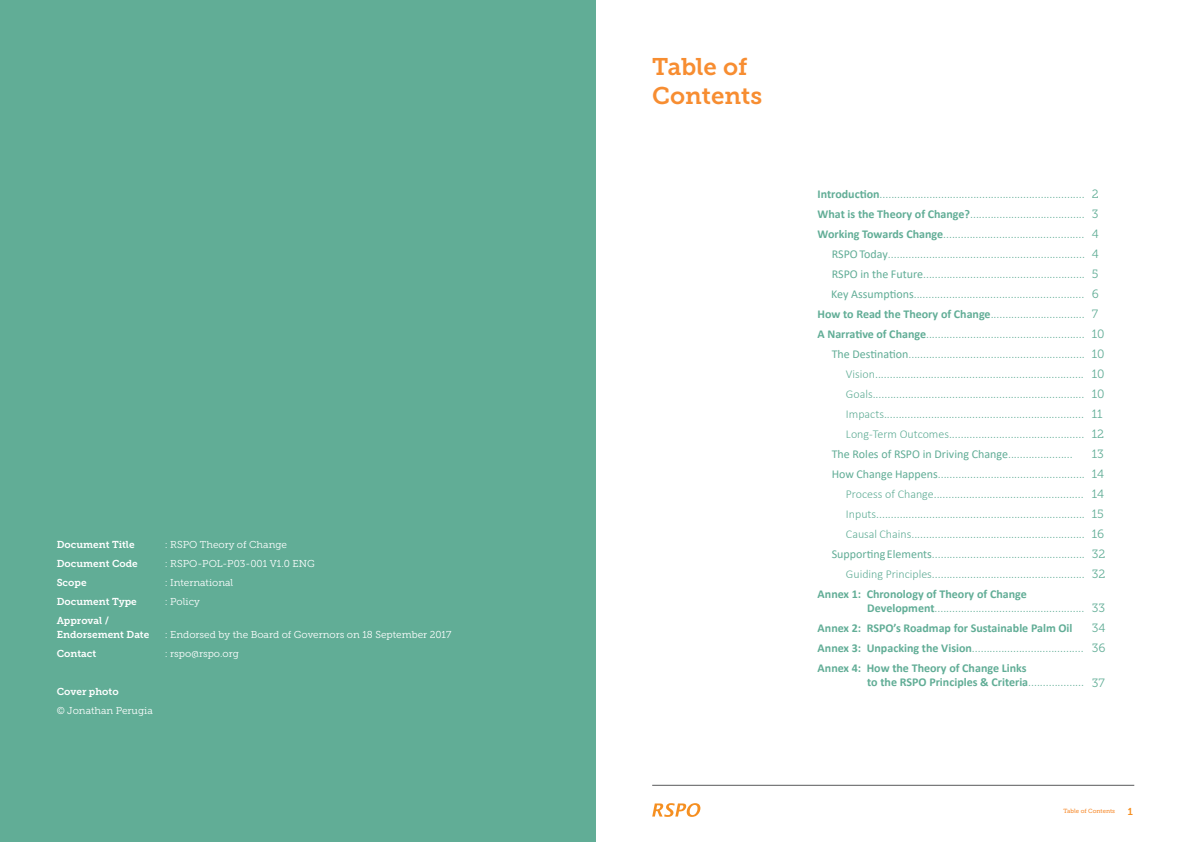
<style>
.page{position:relative;width:1191px;height:842px;background:#fff}
.page>*{position:absolute;margin:0;border:0;box-sizing:border-box;transform-origin:0 0}
.t1{font:24px/28.8px "Museo Slab 700";color:#f78d31}
.t2{font:300 12px/14.4px "Calibri";color:#61ad96}
.t3{font:700 12px/20px "Calibri";color:#61ad96}
.t4{font:12px "Calibri";color:#61ad96}
.t5{font:12px/20px "Museo Slab 300";color:#61ad96}
.t6{font:10px "Museo Slab 300";color:#fff}
.t7{font:10px/14px "Museo Slab 700";color:#fff}
.t8{font:10px "Museo Slab 700";color:#f58f21}
.t9{font:6px "Museo Slab 500";color:#f78d31}
.s1{font-weight:700}
.s2{font-weight:400}
.s3{font-weight:300}
</style>
<div class="page">
<svg style="left:652px;top:803px;width:48px;height:14px"></svg>
<hr style="left:652px;top:785px;width:482px;height:1px;background:#58595b">
<div style="left:0;top:0;width:595px;height:842px;background:#61ad96"></div>
<p class="t7" style="left:57px;top:537px;width:79px">Document Title</p>
<p class="t6" style="left:165px;top:539px;width:124px">: RSPO Theory of Change</p>
<p class="t7" style="left:57px;top:556px;width:83px">Document Code</p>
<p class="t6" style="left:165px;top:558px;width:151px">: RSPO-POL-P03-001 V1.0 ENG</p>
<p class="t7" style="left:57px;top:575px;width:31px">Scope</p>
<p class="t6" style="left:165px;top:577px;width:70px">: International</p>
<p class="t7" style="left:57px;top:594px;width:82px">Document Type</p>
<p class="t6" style="left:165px;top:596px;width:37px">: Policy</p>
<p class="t7" style="left:57px;top:613px;width:94px">Approval /<br>Endorsement Date</p>
<p class="t6" style="left:165px;top:629px;width:288px">: Endorsed by the Board of Governors on 18 September 2017</p>
<p class="t7" style="left:57px;top:646px;width:41px">Contact</p>
<p class="t6" style="left:165px;top:648px;width:76px">: rspo@rspo.org</p>
<p class="t7" style="left:57px;top:684px;width:63px">Cover photo</p>
<p class="t6" style="left:57px;top:705px;width:98px">© Jonathan Perugia</p>
<h1 class="t1" style="left:652px;top:52px;width:111px">Table of<br>Contents</h1>
<p class="t2" style="left:817px;top:186px;width:268px"><span class="s1">Introduction</span>......................................................................</p>
<p class="t2" style="left:817px;top:206px;width:269px"><span class="s1">What is the Theory of Change?</span>.......................................</p>
<p class="t2" style="left:817px;top:226px;width:268px"><span class="s1">Working Towards Change</span>................................................</p>
<p class="t2" style="left:831px;top:246px;width:255px"><span class="s2">RSPO Today</span>...................................................................</p>
<p class="t2" style="left:831px;top:266px;width:255px"><span class="s2">RSPO in the Future</span>.......................................................</p>
<p class="t2" style="left:831px;top:286px;width:255px"><span class="s2">Key Assumptions</span>..........................................................</p>
<p class="t2" style="left:817px;top:306px;width:269px"><span class="s1">How to Read the Theory of Change</span>................................</p>
<p class="t2" style="left:817px;top:326px;width:268px"><span class="s1">A Narrative of Change</span>......................................................</p>
<p class="t2" style="left:831px;top:346px;width:255px"><span class="s2">The Destination</span>............................................................</p>
<p class="t2" style="left:846px;top:366px;width:239px">Vision.......................................................................</p>
<p class="t2" style="left:846px;top:386px;width:240px">Goals........................................................................</p>
<p class="t2" style="left:846px;top:406px;width:239px">Impacts....................................................................</p>
<p class="t2" style="left:846px;top:426px;width:240px">Long-Term Outcomes..............................................</p>
<p class="t4" style="left:831px;top:445px;width:242px">The Roles of RSPO in Driving Change<span class="s3">......................</span></p>
<p class="t2" style="left:831px;top:466px;width:254px"><span class="s2">How Change Happens</span>..................................................</p>
<p class="t2" style="left:846px;top:486px;width:239px">Process of Change...................................................</p>
<p class="t2" style="left:846px;top:506px;width:240px">Inputs.......................................................................</p>
<p class="t2" style="left:846px;top:526px;width:240px">Causal Chains...........................................................</p>
<p class="t2" style="left:832px;top:546px;width:254px"><span class="s2">Supporting Elements</span>....................................................</p>
<p class="t2" style="left:846px;top:566px;width:240px">Guiding Principles....................................................</p>
<p class="t2" style="left:867px;top:586px;width:219px;text-indent:-50px"><span class="s1">Annex 1: Chronology of Theory of Change<br>Development</span>...................................................</p>
<p class="t3" style="left:817px;top:618px;width:267px">Annex 2: RSPO’s Roadmap for Sustainable Palm Oil<br>Annex 3: Unpacking the Vision<span class="s3">......................................<br></span>Annex 4: How the Theory of Change Links</p>
<p class="t3" style="left:867px;top:672px;width:218px">to the RSPO Principles &amp; Criteria<span class="s3">...................</span></p>
<p class="t5" style="left:1091px;top:184px;width:15px">2<br>3<br>4<br>4<br>5<br>6<br>7<br>10<br>10<br>10<br>10<br>11<br>12<br>13<br>14<br>14<br>15<br>16<br>32<br>32</p>
<p class="t5" style="left:1091px;top:598px;width:15px;text-align:justify">33<br>34<br>36</p>
<p class="t5" style="left:1091px;top:673px;width:15px">37</p>
<p class="t9" style="left:1063px;top:808px;width:53px">Table of Contents</p>
<p class="t8" style="left:1127px;top:805px;width:7px">1</p>
</div>
